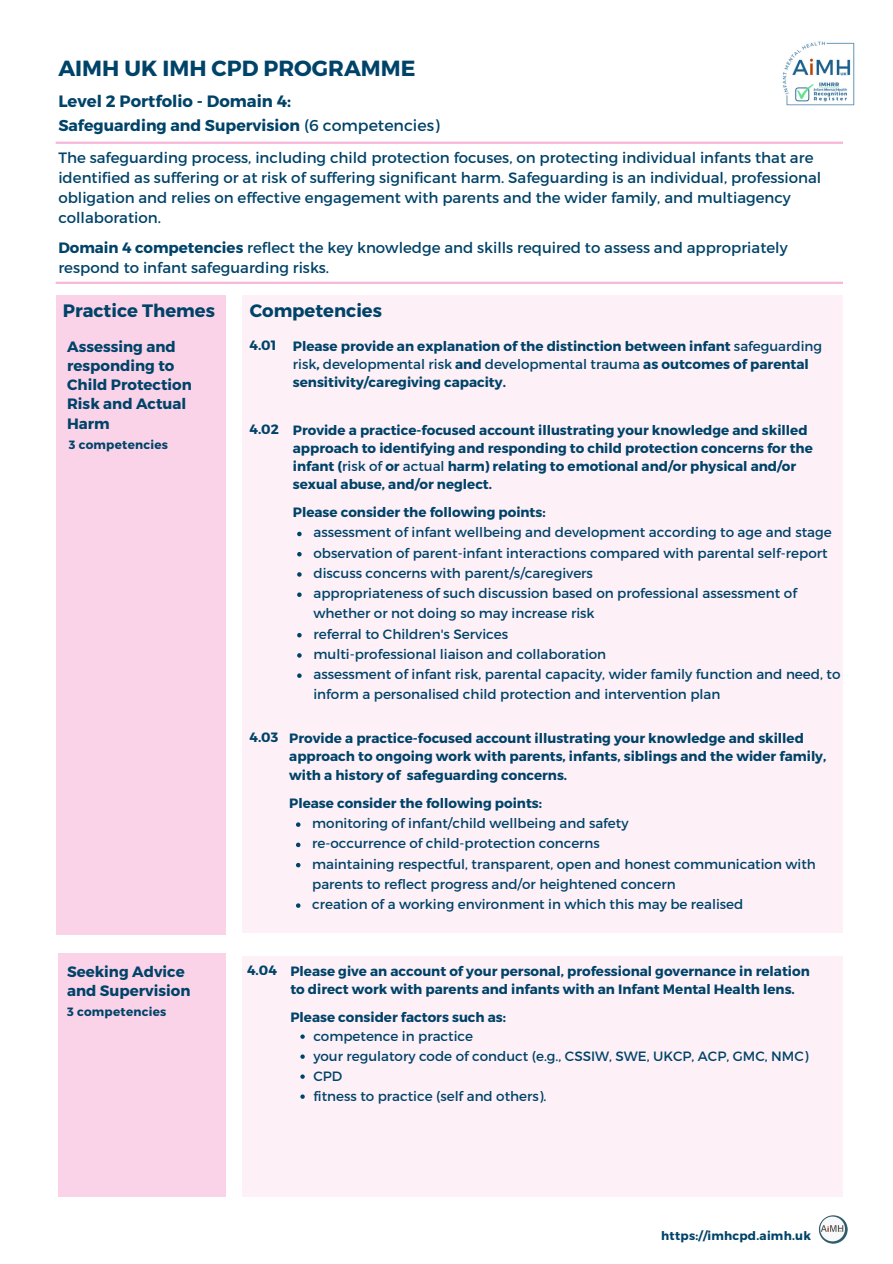
<style>
.page{position:relative;width:893px;height:1264px;background:#fff}
.page>*{position:absolute;margin:0;border:0;box-sizing:border-box;transform-origin:0 0}
.t1{font:700 21.9px "Montserrat";color:#004369}
.t2{font:700 18px "Montserrat";color:#004369}
.t3{font:700 16.5px "Montserrat";color:#004369}
.t4{font:700 15.75px "Montserrat";color:#004369}
.t5{font:15px/20px "Montserrat";color:#004369}
.t6{font:700 15px/19px "Montserrat";color:#004369}
.t7{font:13.5px/20.2px "Montserrat";color:#004369}
.t8{font:700 13.5px/18.1px "Montserrat";color:#004369}
.t9{font:700 12px "Montserrat";letter-spacing:.02em;color:#004369}
.s1{font-weight:400}
.s2{font-weight:700}
</style>
<div class="page">
<hr style="left:56px;top:142px;width:786px;height:2px;background:#f8b6d9">
<hr style="left:56px;top:282px;width:786px;height:2px;background:#f8b6d9">
<div style="left:56px;top:295px;width:169px;height:639px;background:#fad3e8"></div>
<div style="left:243px;top:295px;width:599px;height:638px;background:#fdf0f7"></div>
<div style="left:243px;top:956px;width:599px;height:240px;background:#fdf0f7"></div>
<svg style="left:296px;top:822px;width:4px;height:4px"></svg>
<svg style="left:296px;top:842px;width:4px;height:5px"></svg>
<svg style="left:296px;top:862px;width:4px;height:5px"></svg>
<svg style="left:296px;top:903px;width:4px;height:4px"></svg>
<svg style="left:297px;top:531px;width:4px;height:5px"></svg>
<svg style="left:297px;top:552px;width:4px;height:4px"></svg>
<svg style="left:297px;top:572px;width:4px;height:4px"></svg>
<svg style="left:297px;top:592px;width:4px;height:5px"></svg>
<svg style="left:297px;top:633px;width:4px;height:4px"></svg>
<svg style="left:297px;top:653px;width:4px;height:4px"></svg>
<svg style="left:297px;top:673px;width:4px;height:5px"></svg>
<div style="left:58px;top:953px;width:167px;height:243px;background:#fad3e8"></div>
<svg style="left:300px;top:1034px;width:5px;height:4px"></svg>
<svg style="left:300px;top:1054px;width:5px;height:4px"></svg>
<svg style="left:300px;top:1074px;width:5px;height:4px"></svg>
<svg style="left:300px;top:1094px;width:5px;height:4px"></svg>
<img style="left:818px;top:1215px;width:29px;height:28px">
<img style="left:782px;top:41px;width:73px;height:65px">
<p class="t1" style="left:58px;top:54px;width:358px">AIMH UK IMH CPD PROGRAMME</p>
<p class="t3" style="left:58px;top:90px;width:234px">Level 2 Portfolio - Domain 4:</p>
<p class="t4" style="left:58px;top:115px;width:382px">Safeguarding and Supervision <span class="s1">(6 competencies)</span></p>
<p class="t5" style="left:58px;top:147px;width:764px">The safeguarding process, including child protection focuses, on protecting individual infants that are identified as suffering or at risk of suffering significant harm. Safeguarding is an individual, professional obligation and relies on effective engagement with parents and the wider family, and multiagency collaboration.</p>
<p class="t5" style="left:58px;top:237px;width:730px"><span class="s2">Domain 4 competencies</span> reflect the key knowledge and skills required to assess and appropriately respond to infant safeguarding risks.</p>
<p class="t2" style="left:63px;top:299px;width:154px">Practice Themes</p>
<p class="t2" style="left:250px;top:299px;width:134px">Competencies</p>
<p class="t6" style="left:67px;top:336px;width:126px">Assessing and responding to<br>Child Protection<br>Risk and Actual<br>Harm</p>
<p class="t9" style="left:69px;top:436px;width:101px">3 competencies</p>
<p class="t6" style="left:67px;top:960px;width:119px">Seeking Advice</p>
<p class="t6" style="left:67px;top:980px;width:125px">and Supervision</p>
<p class="t9" style="left:67px;top:1003px;width:101px">3 competencies</p>
<p class="t8" style="left:249px;top:336px;width:28px">4.01</p>
<p class="t8" style="left:293px;top:336px;width:531px">Please provide an explanation of the distinction between infant <span class="s1">safeguarding risk</span>, <span class="s1">developmental risk</span> and <span class="s1">developmental trauma</span> as outcomes of parental sensitivity/caregiving capacity.</p>
<p class="t8" style="left:249px;top:419px;width:31px">4.02</p>
<p class="t8" style="left:293px;top:420px;width:521px">Provide a practice-focused account illustrating your knowledge and skilled approach to identifying and responding to child protection concerns for the infant (<span class="s1">risk of</span> or <span class="s1">actual</span> harm) relating to emotional and/or physical and/or sexual abuse, and/or neglect.</p>
<p class="t8" style="left:293px;top:502px;width:254px">Please consider the following points:</p>
<p class="t7" style="left:313px;top:521px;width:520px">assessment of infant wellbeing and development according to age and stage</p>
<p class="t7" style="left:313px;top:542px;width:515px">observation of parent-infant interactions compared with parental self-report</p>
<p class="t7" style="left:313px;top:562px;width:281px">discuss concerns with parent/s/caregivers</p>
<p class="t7" style="left:313px;top:582px;width:485px">appropriateness of such discussion based on professional assessment of whether or not doing so may increase risk</p>
<p class="t7" style="left:313px;top:623px;width:196px">referral to Children's Services</p>
<p class="t7" style="left:313px;top:643px;width:294px">multi-professional liaison and collaboration</p>
<p class="t7" style="left:313px;top:663px;width:528px">assessment of infant risk, parental capacity, wider family function and need, to inform a personalised child protection and intervention plan</p>
<p class="t8" style="left:249px;top:727px;width:30px">4.03</p>
<p class="t8" style="left:289px;top:728px;width:538px">Provide a practice-focused account illustrating your knowledge and skilled approach to ongoing work with parents, infants, siblings and the wider family, with a history of safeguarding concerns.</p>
<p class="t8" style="left:289px;top:793px;width:254px">Please consider the following points:</p>
<p class="t7" style="left:312px;top:812px;width:318px">monitoring of infant/child wellbeing and safety</p>
<p class="t7" style="left:312px;top:832px;width:289px">re-occurrence of child-protection concerns</p>
<p class="t7" style="left:312px;top:852px;width:505px">maintaining respectful, transparent, open and honest communication with parents to reflect progress and/or heightened concern</p>
<p class="t7" style="left:312px;top:893px;width:433px">creation of a working environment in which this may be realised</p>
<p class="t8" style="left:247px;top:960px;width:31px">4.04</p>
<p class="t8" style="left:290px;top:961px;width:521px">Please give an account of your personal, professional governance in relation to direct work with parents and infants with an Infant Mental Health lens.</p>
<p class="t8" style="left:290px;top:1007px;width:217px">Please consider factors such as:</p>
<p class="t7" style="left:313px;top:1025px;width:161px">competence in practice</p>
<p class="t7" style="left:313px;top:1045px;width:496px">your regulatory code of conduct (e.g., CSSIW, SWE, UKCP, ACP, GMC, NMC)</p>
<p class="t7" style="left:313px;top:1065px;width:30px">CPD</p>
<p class="t7" style="left:313px;top:1085px;width:234px">fitness to practice (self and others).</p>
<p class="t9" style="left:661px;top:1227px;width:151px">https://imhcpd.aimh.uk</p>
</div>
